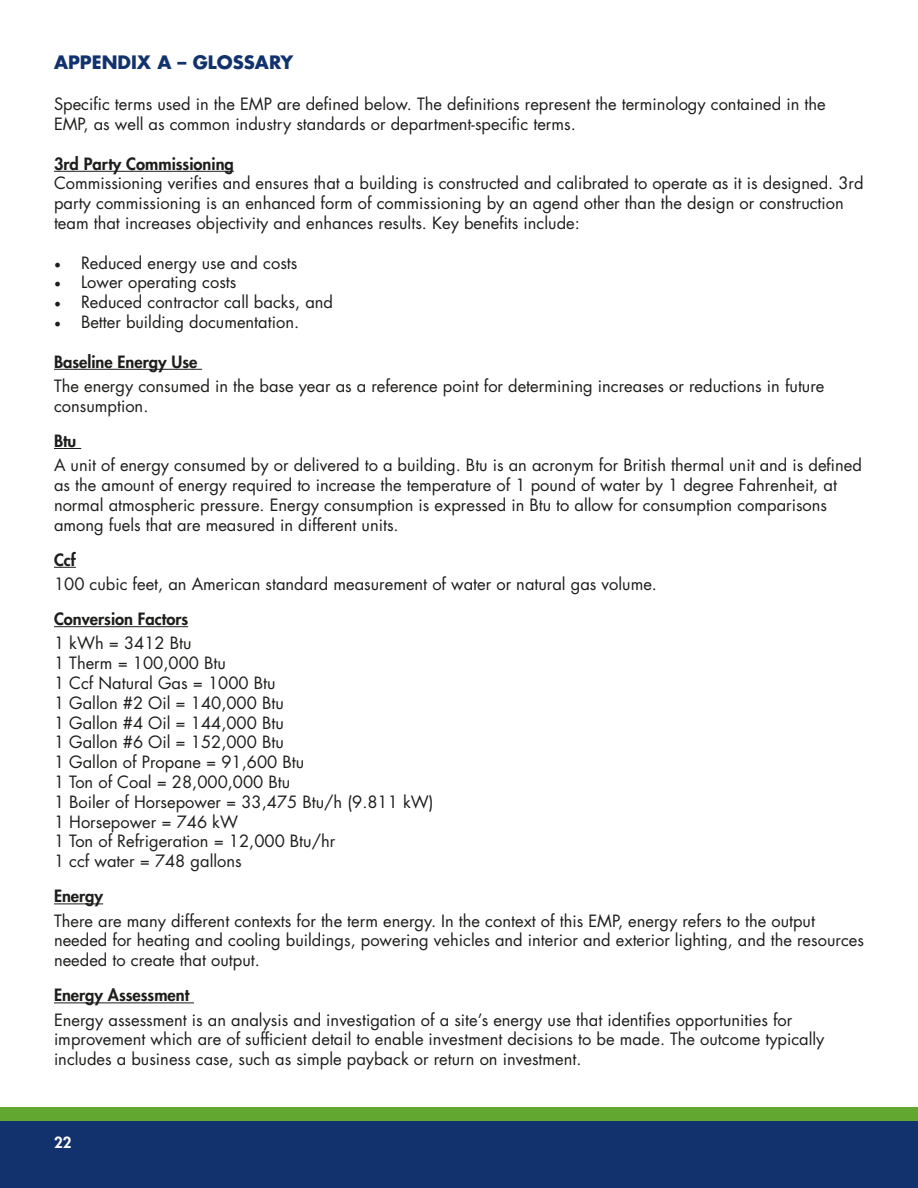
<style>
.page{position:relative;width:918px;height:1188px;background:#fff}
.page>*{position:absolute;margin:0;border:0;box-sizing:border-box;transform-origin:0 0}
.t1{font:700 18px "Futura Std";color:#12326e}
.t2{font:16.5px/19.8px "Futura Std";color:#1d1d1b}
.t3{font:800 16.5px "Futura Std";color:#1d1d1b}
.t4{font:800 15px "Futura Std";color:#fff}
.s1{font-family:"Minion Pro";font-size:18px}
</style>
<div class="page">
<div style="left:0;top:1107px;width:918px;height:57px;background:#61a730"></div>
<div style="left:0;top:1122px;width:918px;height:66px;background:#12326e"></div>
<hr style="left:54px;top:171px;width:180px;height:1px;background:#1d1d1b">
<hr style="left:54px;top:369px;width:148px;height:1px;background:#1d1d1b">
<svg style="left:54px;top:448px;width:27px;height:1px"></svg>
<svg style="left:54px;top:567px;width:22px;height:1px"></svg>
<hr style="left:54px;top:626px;width:134px;height:1px;background:#1d1d1b">
<hr style="left:54px;top:903px;width:49px;height:1px;background:#1d1d1b">
<hr style="left:54px;top:1002px;width:140px;height:1px;background:#1d1d1b">
<p class="t1" style="left:54px;top:50px;width:241px">APPENDIX A – GLOSSARY</p>
<p class="t2" style="left:54px;top:94px;width:773px">Specific terms used in the EMP are defined below. The definitions represent the terminology contained in the<br>EMP, as well as common industry standards or department-specific terms.</p>
<p class="t3" style="left:54px;top:153px;width:181px">3rd Party Commissioning</p>
<p class="t2" style="left:54px;top:174px;width:811px">Commissioning verifies and ensures that a building is constructed and calibrated to operate as it is designed. 3rd party commissioning is an enhanced form of commissioning by an agend other than the design or construction team that increases objectivity and enhances results. Key benefits include:</p>
<p class="t2" style="left:54px;top:253px;width:245px"><span class="s1">•</span> Reduced energy use and costs</p>
<p class="t2" style="left:54px;top:273px;width:184px"><span class="s1">•</span> Lower operating costs</p>
<p class="t2" style="left:54px;top:292px;width:281px"><span class="s1">•</span> Reduced contractor call backs, and</p>
<p class="t2" style="left:54px;top:312px;width:247px"><span class="s1">•</span> Better building documentation.</p>
<p class="t3" style="left:54px;top:351px;width:145px">Baseline Energy Use</p>
<p class="t2" style="left:54px;top:376px;width:772px">The energy consumed in the base year as a reference point for determining increases or reductions in future consumption.</p>
<p class="t3" style="left:54px;top:430px;width:24px">Btu</p>
<p class="t2" style="left:54px;top:455px;width:809px">A unit of energy consumed by or delivered to a building. Btu is an acronym for British thermal unit and is defined as the amount of energy required to increase the temperature of 1 pound of water by 1 degree Fahrenheit, at normal atmospheric pressure. Energy consumption is expressed in Btu to allow for consumption comparisons among fuels that are measured in different units.</p>
<p class="t3" style="left:54px;top:549px;width:23px">Ccf</p>
<p class="t2" style="left:54px;top:574px;width:604px">100 cubic feet, an American standard measurement of water or natural gas volume.</p>
<p class="t3" style="left:54px;top:609px;width:136px">Conversion Factors</p>
<p class="t2" style="left:54px;top:634px;width:139px">1 kWh = 3412 Btu</p>
<p class="t2" style="left:54px;top:653px;width:173px">1 Therm = 100,000 Btu</p>
<p class="t2" style="left:54px;top:673px;width:223px">1 Ccf Natural Gas = 1000 Btu</p>
<p class="t2" style="left:54px;top:693px;width:231px">1 Gallon #2 Oil = 140,000 Btu</p>
<p class="t2" style="left:54px;top:713px;width:231px">1 Gallon #4 Oil = 144,000 Btu</p>
<p class="t2" style="left:54px;top:733px;width:231px">1 Gallon #6 Oil = 152,000 Btu</p>
<p class="t2" style="left:54px;top:752px;width:252px">1 Gallon of Propane = 91,600 Btu</p>
<p class="t2" style="left:54px;top:772px;width:238px">1 Ton of Coal = 28,000,000 Btu</p>
<p class="t2" style="left:54px;top:792px;width:381px">1 Boiler of Horsepower = 33,475 Btu/h (9.811 kW)</p>
<p class="t2" style="left:54px;top:812px;width:186px">1 Horsepower = 746 kW</p>
<p class="t2" style="left:54px;top:832px;width:283px">1 Ton of Refrigeration = 12,000 Btu/hr</p>
<p class="t2" style="left:54px;top:851px;width:189px">1 ccf water = 748 gallons</p>
<p class="t3" style="left:54px;top:886px;width:51px">Energy</p>
<p class="t2" style="left:54px;top:911px;width:812px">There are many different contexts for the term energy. In the context of this EMP, energy refers to the output needed for heating and cooling buildings, powering vehicles and interior and exterior lighting, and the resources needed to create that output.</p>
<p class="t3" style="left:54px;top:985px;width:137px">Energy Assessment</p>
<p class="t2" style="left:54px;top:1010px;width:772px">Energy assessment is an analysis and investigation of a site’s energy use that identifies opportunities for improvement which are of sufficient detail to enable investment decisions to be made. The outcome typically includes a business case, such as simple payback or return on investment.</p>
<p class="t4" style="left:54px;top:1132px;width:19px">22</p>
</div>
